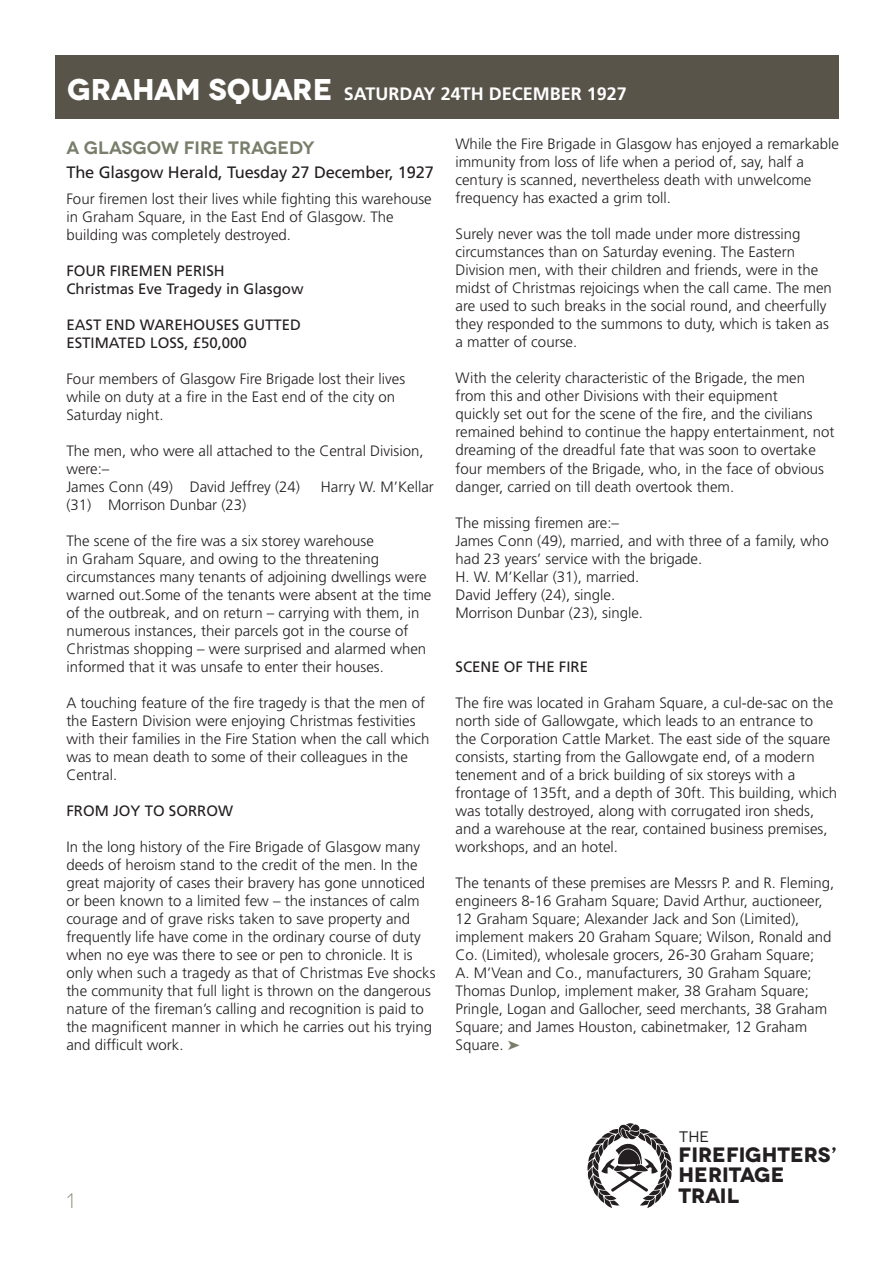
<style>
.page{position:relative;width:893px;height:1263px;background:#fff}
.page>*{position:absolute;margin:0;border:0;box-sizing:border-box;transform-origin:0 0}
.t1{font:300 21px "Novecentowide";color:#787e6a}
.t2{font:700 20.85px "Novecentowide";color:#231f20}
.Paragraph_Style_1{font:700 18px "Frutiger LT Std";color:#fff}
.t3{font:600 18px "Novecentowide";color:#787e6a}
.t4{font:16.5px "Frutiger LT Std";letter-spacing:-.01em;color:#231f20}
.t5{font:15.3px "Novecentowide";color:#231f20}
.t6{font:300 15px/18px "Frutiger LT Std";color:#231f20}
.t7{font:15px "Frutiger LT Std";color:#231f20}
.s1{font-family:"Novecentowide";font-size:30px}
.s2{color:#787e6a}
</style>
<div class="page">
<svg style="left:587px;top:1123px;width:85px;height:85px"></svg>
<div style="left:55px;top:55px;width:783px;height:64px;background:#585449"></div>
<p class="Paragraph_Style_1" style="left:67px;top:83px;width:561px"><span class="s1">GRAHAM SQUARE</span> SATURDAY 24TH DECEMBER 1927</p>
<p class="t3" style="left:66px;top:136px;width:250px">A GLASGOW FIRE TRAGEDY</p>
<p class="t4" style="left:66px;top:163px;width:369px">The Glasgow Herald, Tuesday 27 December, 1927</p>
<p class="t6" style="left:66px;top:190px;width:367px">Four firemen lost their lives while fighting this warehouse in Graham Square, in the East End of Glasgow. The building was completely destroyed.</p>
<p class="t7" style="left:66px;top:262px;width:160px">FOUR FIREMEN PERISH</p>
<p class="t7" style="left:66px;top:280px;width:239px">Christmas Eve Tragedy in Glasgow</p>
<p class="t7" style="left:66px;top:316px;width:236px">EAST END WAREHOUSES GUTTED</p>
<p class="t7" style="left:66px;top:334px;width:182px">ESTIMATED LOSS, £50,000</p>
<p class="t6" style="left:66px;top:370px;width:340px">Four members of Glasgow Fire Brigade lost their lives while on duty at a fire in the East end of the city on<br>Saturday night.</p>
<p class="t6" style="left:66px;top:442px;width:359px">The men, who were all attached to the Central Division, were:–</p>
<p class="t6" style="left:66px;top:478px;width:235px">James Conn (49) David Jeffrey (24)</p>
<p class="t6" style="left:321px;top:478px;width:115px">Harry W. M’Kellar</p>
<p class="t6" style="left:66px;top:496px;width:182px">(31) Morrison Dunbar (23)</p>
<p class="t6" style="left:66px;top:532px;width:367px">The scene of the fire was a six storey warehouse<br>in Graham Square, and owing to the threatening circumstances many tenants of adjoining dwellings were warned out.Some of the tenants were absent at the time of the outbreak, and on return – carrying with them, in numerous instances, their parcels got in the course of Christmas shopping – were surprised and alarmed when informed that it was unsafe to enter their houses.</p>
<p class="t6" style="left:66px;top:694px;width:365px">A touching feature of the fire tragedy is that the men of the Eastern Division were enjoying Christmas festivities with their families in the Fire Station when the call which was to mean death to some of their colleagues in the Central.</p>
<p class="t7" style="left:66px;top:802px;width:168px">FROM JOY TO SORROW</p>
<p class="t6" style="left:66px;top:838px;width:371px">In the long history of the Fire Brigade of Glasgow many deeds of heroism stand to the credit of the men. In the great majority of cases their bravery has gone unnoticed or been known to a limited few – the instances of calm courage and of grave risks taken to save property and frequently life have come in the ordinary course of duty when no eye was there to see or pen to chronicle. It is only when such a tragedy as that of Christmas Eve shocks the community that full light is thrown on the dangerous nature of the fireman’s calling and recognition is paid to the magnificent manner in which he carries out his trying and difficult work.</p>
<p class="t6" style="left:455px;top:135px;width:385px">While the Fire Brigade in Glasgow has enjoyed a remarkable immunity from loss of life when a period of, say, half a century is scanned, nevertheless death with unwelcome frequency has exacted a grim toll.</p>
<p class="t6" style="left:455px;top:225px;width:378px">Surely never was the toll made under more distressing circumstances than on Saturday evening. The Eastern Division men, with their children and friends, were in the midst of Christmas rejoicings when the call came. The men are used to such breaks in the social round, and cheerfully they responded to the summons to duty, which is taken as a matter of course.</p>
<p class="t6" style="left:455px;top:369px;width:380px">With the celerity characteristic of the Brigade, the men from this and other Divisions with their equipment<br>quickly set out for the scene of the fire, and the civilians remained behind to continue the happy entertainment, not dreaming of the dreadful fate that was soon to overtake four members of the Brigade, who, in the face of obvious danger, carried on till death overtook them.</p>
<p class="t6" style="left:455px;top:513px;width:165px">The missing firemen are:–</p>
<p class="t6" style="left:455px;top:531px;width:375px">James Conn (49), married, and with three of a family, who had 23 years’ service with the brigade.</p>
<p class="t6" style="left:455px;top:567px;width:185px">H. W. M’Kellar (31), married.</p>
<p class="t6" style="left:455px;top:585px;width:161px">David Jeffery (24), single.</p>
<p class="t6" style="left:455px;top:603px;width:189px">Morrison Dunbar (23), single.</p>
<p class="t7" style="left:455px;top:657px;width:134px">SCENE OF THE FIRE</p>
<p class="t6" style="left:455px;top:693px;width:383px">The fire was located in Graham Square, a cul-de-sac on the north side of Gallowgate, which leads to an entrance to the Corporation Cattle Market. The east side of the square consists, starting from the Gallowgate end, of a modern tenement and of a brick building of six storeys with a frontage of 135ft, and a depth of 30ft. This building, which was totally destroyed, along with corrugated iron sheds, and a warehouse at the rear, contained business premises, workshops, and an hotel.</p>
<p class="t6" style="left:455px;top:873px;width:380px">The tenants of these premises are Messrs P. and R. Fleming, engineers 8-16 Graham Square; David Arthur, auctioneer, 12 Graham Square; Alexander Jack and Son (Limited), implement makers 20 Graham Square; Wilson, Ronald and Co. (Limited), wholesale grocers, 26-30 Graham Square;<br>A. M’Vean and Co., manufacturers, 30 Graham Square; Thomas Dunlop, implement maker, 38 Graham Square; Pringle, Logan and Gallocher, seed merchants, 38 Graham Square; and James Houston, cabinetmaker, 12 Graham Square. <span class="s2">➤</span></p>
<p class="t1" style="left:66px;top:1188px;width:10px">1</p>
<p class="t5" style="left:679px;top:1127px;width:31px">THE</p>
<p class="t2" style="left:679px;top:1142px;width:160px">FIREFIGHTERS’</p>
<p class="t2" style="left:679px;top:1162px;width:107px">HERITAGE</p>
<p class="t2" style="left:679px;top:1182px;width:62px">TRAIL</p>
</div>
